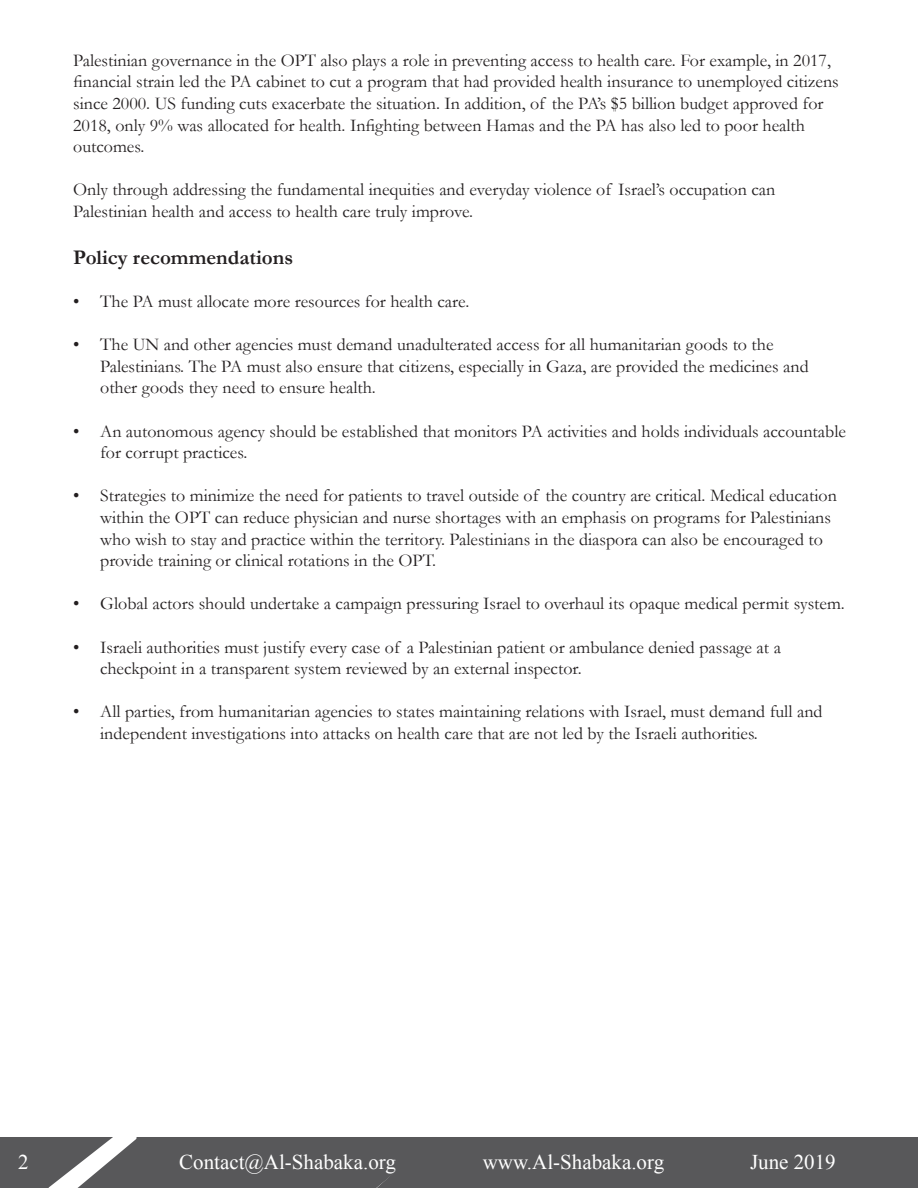
<style>
.page{position:relative;width:918px;height:1188px;background:#fff}
.page>*{position:absolute;margin:0;border:0;box-sizing:border-box;transform-origin:0 0}
.t1{font:21px "Times New Roman";color:#fff}
.t2{font:700 21px "Garamond";color:#231f20}
.t3{font:18px/21.6px "Garamond";color:#231f20}
</style>
<div class="page">
<div style="left:697px;top:1137px;width:221px;height:51px;background:#58585a"></div>
<div style="left:0;top:1137px;width:697px;height:51px;background:#58585a"></div>
<p class="t3" style="left:73px;top:49px;width:767px">Palestinian governance in the OPT also plays a role in preventing access to health care. For example, in 2017, financial strain led the PA cabinet to cut a program that had provided health insurance to unemployed citizens since 2000. US funding cuts exacerbate the situation. In addition, of the PA’s $5 billion budget approved for 2018, only 9% was allocated for health. Infighting between Hamas and the PA has also led to poor health outcomes.</p>
<p class="t3" style="left:73px;top:179px;width:704px">Only through addressing the fundamental inequities and everyday violence of Israel’s occupation can<br>Palestinian health and access to health care truly improve.</p>
<p class="t2" style="left:73px;top:245px;width:222px">Policy recommendations</p>
<p class="t3" style="left:73px;top:290px;width:398px">• The PA must allocate more resources for health care.</p>
<p class="t3" style="left:100px;top:334px;width:710px;text-indent:-27px">• The UN and other agencies must demand unadulterated access for all humanitarian goods to the<br>Palestinians. The PA must also ensure that citizens, especially in Gaza, are provided the medicines and other goods they need to ensure health.</p>
<p class="t3" style="left:100px;top:420px;width:747px;text-indent:-27px">• An autonomous agency should be established that monitors PA activities and holds individuals accountable for corrupt practices.</p>
<p class="t3" style="left:100px;top:485px;width:738px;text-indent:-27px">• Strategies to minimize the need for patients to travel outside of the country are critical. Medical education within the OPT can reduce physician and nurse shortages with an emphasis on programs for Palestinians who wish to stay and practice within the territory. Palestinians in the diaspora can also be encouraged to provide training or clinical rotations in the OPT.</p>
<p class="t3" style="left:73px;top:593px;width:773px">• Global actors should undertake a campaign pressuring Israel to overhaul its opaque medical permit system.</p>
<p class="t3" style="left:100px;top:636px;width:682px;text-indent:-27px">• Israeli authorities must justify every case of a Palestinian patient or ambulance denied passage at a checkpoint in a transparent system reviewed by an external inspector.</p>
<p class="t3" style="left:100px;top:701px;width:724px;text-indent:-27px">• All parties, from humanitarian agencies to states maintaining relations with Israel, must demand full and independent investigations into attacks on health care that are not led by the Israeli authorities.</p>
<p class="t1" style="left:18px;top:1148px;width:12px">2</p>
<p class="t1" style="left:179px;top:1148px;width:218px">Contact@Al-Shabaka.org</p>
<p class="t1" style="left:483px;top:1148px;width:183px">www.Al-Shabaka.org</p>
<p class="t1" style="left:750px;top:1148px;width:87px">June 2019</p>
</div>
